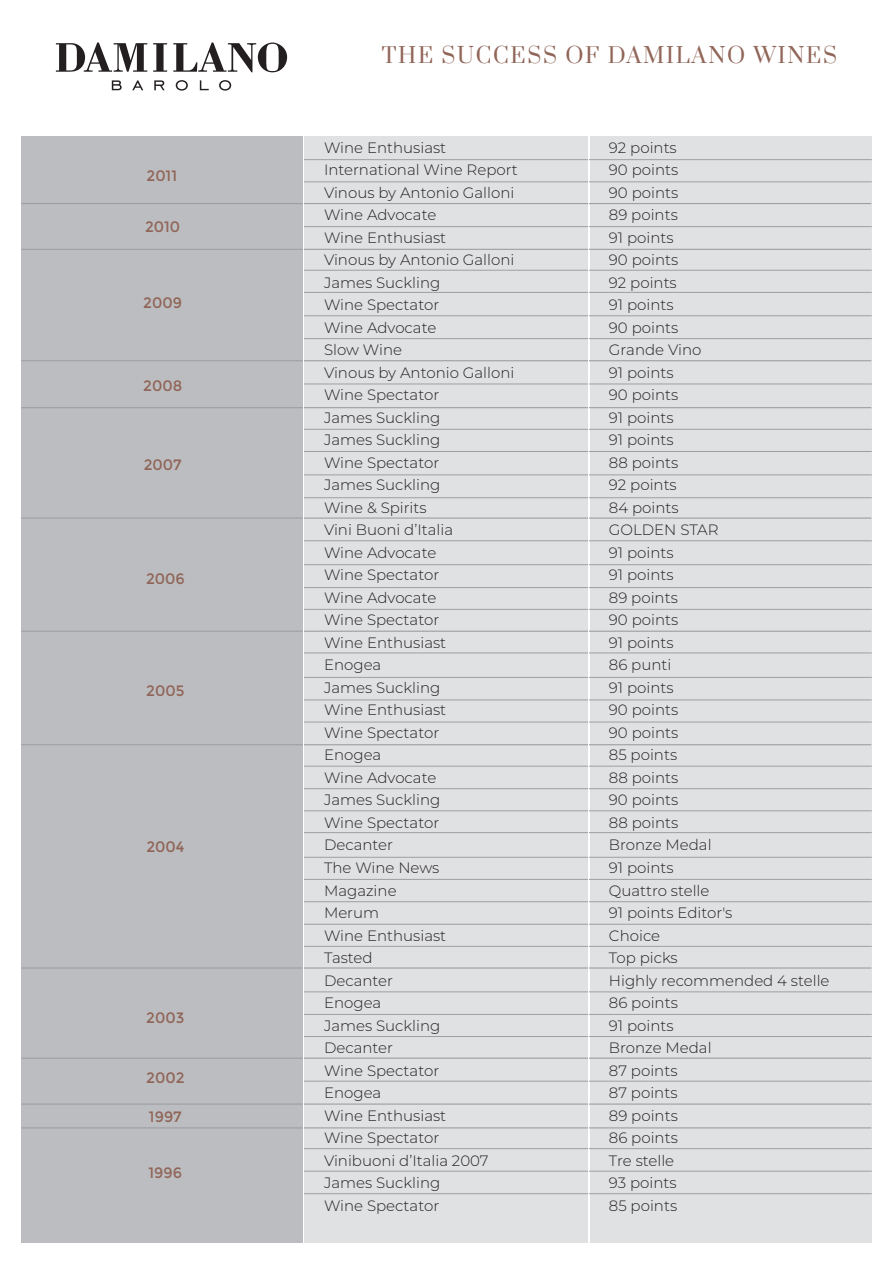
<style>
.page{position:relative;width:893px;height:1263px;background:#fff}
.page>*{position:absolute;margin:0;border:0;box-sizing:border-box;transform-origin:0 0}
.t1{font:21px "Prata";letter-spacing:.08em;color:#906558}
.t2{font:300 15px/22.5px "Montserrat";color:#231f20}
.t3{font:15px "Montserrat";color:#906558}
</style>
<div class="page">
<div style="left:590px;top:136px;width:282px;height:1106px;background:#e0e1e3"></div>
<hr style="left:590px;top:249px;width:281px;height:1px;background:#9d9fa2">
<hr style="left:590px;top:203px;width:281px;height:1px;background:#9d9fa2">
<hr style="left:590px;top:360px;width:281px;height:1px;background:#9d9fa2">
<hr style="left:590px;top:407px;width:281px;height:1px;background:#9d9fa2">
<hr style="left:590px;top:517px;width:281px;height:2px;background:#9d9fa2">
<hr style="left:590px;top:631px;width:281px;height:1px;background:#9d9fa2">
<hr style="left:590px;top:744px;width:281px;height:1px;background:#9d9fa2">
<hr style="left:590px;top:967px;width:281px;height:1px;background:#9d9fa2">
<hr style="left:590px;top:1057px;width:281px;height:2px;background:#9d9fa2">
<hr style="left:590px;top:1103px;width:281px;height:2px;background:#9d9fa2">
<hr style="left:590px;top:1127px;width:281px;height:1px;background:#9d9fa2">
<hr style="left:590px;top:1148px;width:282px;height:1px;background:#9d9fa2">
<hr style="left:590px;top:1193px;width:282px;height:1px;background:#9d9fa2">
<hr style="left:590px;top:1081px;width:282px;height:1px;background:#9d9fa2">
<hr style="left:590px;top:1036px;width:282px;height:1px;background:#9d9fa2">
<hr style="left:590px;top:946px;width:282px;height:1px;background:#9d9fa2">
<hr style="left:590px;top:879px;width:282px;height:1px;background:#9d9fa2">
<hr style="left:590px;top:810px;width:282px;height:1px;background:#9d9fa2">
<hr style="left:590px;top:722px;width:282px;height:1px;background:#9d9fa2">
<hr style="left:590px;top:1014px;width:282px;height:1px;background:#9d9fa2">
<hr style="left:590px;top:924px;width:282px;height:1px;background:#9d9fa2">
<hr style="left:590px;top:857px;width:282px;height:1px;background:#9d9fa2">
<hr style="left:590px;top:788px;width:282px;height:1px;background:#9d9fa2">
<hr style="left:590px;top:700px;width:282px;height:1px;background:#9d9fa2">
<hr style="left:590px;top:991px;width:282px;height:1px;background:#9d9fa2">
<hr style="left:590px;top:901px;width:282px;height:1px;background:#9d9fa2">
<hr style="left:590px;top:832px;width:282px;height:1px;background:#9d9fa2">
<hr style="left:590px;top:766px;width:282px;height:1px;background:#9d9fa2">
<hr style="left:590px;top:677px;width:282px;height:1px;background:#9d9fa2">
<hr style="left:590px;top:653px;width:282px;height:1px;background:#9d9fa2">
<hr style="left:590px;top:609px;width:282px;height:1px;background:#9d9fa2">
<hr style="left:590px;top:587px;width:282px;height:1px;background:#9d9fa2">
<hr style="left:590px;top:564px;width:282px;height:1px;background:#9d9fa2">
<hr style="left:590px;top:540px;width:282px;height:1px;background:#9d9fa2">
<hr style="left:590px;top:497px;width:282px;height:1px;background:#9d9fa2">
<hr style="left:590px;top:338px;width:282px;height:1px;background:#9d9fa2">
<hr style="left:590px;top:475px;width:282px;height:1px;background:#9d9fa2">
<hr style="left:590px;top:315px;width:282px;height:1px;background:#9d9fa2">
<hr style="left:590px;top:451px;width:282px;height:1px;background:#9d9fa2">
<hr style="left:590px;top:292px;width:282px;height:1px;background:#9d9fa2">
<hr style="left:590px;top:182px;width:282px;height:1px;background:#9d9fa2">
<hr style="left:590px;top:429px;width:282px;height:1px;background:#9d9fa2">
<hr style="left:590px;top:270px;width:282px;height:1px;background:#9d9fa2">
<hr style="left:590px;top:159px;width:282px;height:1px;background:#9d9fa2">
<hr style="left:590px;top:226px;width:282px;height:1px;background:#9d9fa2">
<hr style="left:590px;top:1171px;width:282px;height:1px;background:#9d9fa2">
<hr style="left:590px;top:384px;width:282px;height:1px;background:#9d9fa2">
<div style="left:21px;top:136px;width:281px;height:1106px;background:#bcbdc0"></div>
<hr style="left:21px;top:249px;width:281px;height:1px;background:#9d9fa2">
<hr style="left:21px;top:203px;width:281px;height:1px;background:#9d9fa2">
<hr style="left:21px;top:360px;width:281px;height:1px;background:#9d9fa2">
<hr style="left:21px;top:407px;width:281px;height:1px;background:#9d9fa2">
<hr style="left:21px;top:517px;width:281px;height:2px;background:#9d9fa2">
<hr style="left:21px;top:631px;width:281px;height:1px;background:#9d9fa2">
<hr style="left:21px;top:744px;width:281px;height:1px;background:#9d9fa2">
<hr style="left:21px;top:967px;width:281px;height:1px;background:#9d9fa2">
<hr style="left:21px;top:1057px;width:281px;height:2px;background:#9d9fa2">
<hr style="left:21px;top:1103px;width:281px;height:2px;background:#9d9fa2">
<hr style="left:21px;top:1127px;width:281px;height:1px;background:#9d9fa2">
<div style="left:304px;top:136px;width:284px;height:1106px;background:#e0e1e3"></div>
<hr style="left:304px;top:249px;width:284px;height:1px;background:#9d9fa2">
<hr style="left:304px;top:203px;width:284px;height:1px;background:#9d9fa2">
<hr style="left:304px;top:360px;width:284px;height:1px;background:#9d9fa2">
<hr style="left:304px;top:407px;width:284px;height:1px;background:#9d9fa2">
<hr style="left:304px;top:517px;width:284px;height:2px;background:#9d9fa2">
<hr style="left:304px;top:631px;width:284px;height:1px;background:#9d9fa2">
<hr style="left:304px;top:744px;width:284px;height:1px;background:#9d9fa2">
<hr style="left:304px;top:967px;width:284px;height:1px;background:#9d9fa2">
<hr style="left:304px;top:1057px;width:284px;height:2px;background:#9d9fa2">
<hr style="left:304px;top:1103px;width:284px;height:2px;background:#9d9fa2">
<hr style="left:304px;top:1127px;width:284px;height:1px;background:#9d9fa2">
<hr style="left:304px;top:1148px;width:284px;height:1px;background:#9d9fa2">
<hr style="left:304px;top:1193px;width:284px;height:1px;background:#9d9fa2">
<hr style="left:304px;top:1081px;width:284px;height:1px;background:#9d9fa2">
<hr style="left:304px;top:1036px;width:284px;height:1px;background:#9d9fa2">
<hr style="left:304px;top:946px;width:284px;height:1px;background:#9d9fa2">
<hr style="left:304px;top:879px;width:284px;height:1px;background:#9d9fa2">
<hr style="left:304px;top:810px;width:284px;height:1px;background:#9d9fa2">
<hr style="left:304px;top:722px;width:284px;height:1px;background:#9d9fa2">
<hr style="left:304px;top:1014px;width:284px;height:1px;background:#9d9fa2">
<hr style="left:304px;top:924px;width:284px;height:1px;background:#9d9fa2">
<hr style="left:304px;top:857px;width:284px;height:1px;background:#9d9fa2">
<hr style="left:304px;top:788px;width:284px;height:1px;background:#9d9fa2">
<hr style="left:304px;top:700px;width:284px;height:1px;background:#9d9fa2">
<hr style="left:304px;top:991px;width:284px;height:1px;background:#9d9fa2">
<hr style="left:304px;top:901px;width:284px;height:1px;background:#9d9fa2">
<hr style="left:304px;top:832px;width:284px;height:1px;background:#9d9fa2">
<hr style="left:304px;top:766px;width:284px;height:1px;background:#9d9fa2">
<hr style="left:304px;top:677px;width:284px;height:1px;background:#9d9fa2">
<hr style="left:304px;top:653px;width:284px;height:1px;background:#9d9fa2">
<hr style="left:304px;top:609px;width:284px;height:1px;background:#9d9fa2">
<hr style="left:304px;top:587px;width:284px;height:1px;background:#9d9fa2">
<hr style="left:304px;top:564px;width:284px;height:1px;background:#9d9fa2">
<hr style="left:304px;top:540px;width:284px;height:1px;background:#9d9fa2">
<hr style="left:304px;top:497px;width:284px;height:1px;background:#9d9fa2">
<hr style="left:304px;top:338px;width:284px;height:1px;background:#9d9fa2">
<hr style="left:304px;top:475px;width:284px;height:1px;background:#9d9fa2">
<hr style="left:304px;top:315px;width:284px;height:1px;background:#9d9fa2">
<hr style="left:304px;top:451px;width:284px;height:1px;background:#9d9fa2">
<hr style="left:304px;top:292px;width:284px;height:1px;background:#9d9fa2">
<hr style="left:304px;top:182px;width:284px;height:1px;background:#9d9fa2">
<hr style="left:304px;top:429px;width:284px;height:1px;background:#9d9fa2">
<hr style="left:304px;top:270px;width:284px;height:1px;background:#9d9fa2">
<hr style="left:304px;top:159px;width:284px;height:1px;background:#9d9fa2">
<hr style="left:304px;top:226px;width:284px;height:1px;background:#9d9fa2">
<hr style="left:304px;top:1171px;width:284px;height:1px;background:#9d9fa2">
<hr style="left:304px;top:384px;width:284px;height:1px;background:#9d9fa2">
<svg style="left:112px;top:80px;width:10px;height:10px"></svg>
<svg style="left:132px;top:80px;width:11px;height:10px"></svg>
<svg style="left:154px;top:80px;width:11px;height:10px"></svg>
<svg style="left:176px;top:80px;width:12px;height:11px"></svg>
<svg style="left:200px;top:80px;width:9px;height:10px"></svg>
<svg style="left:219px;top:80px;width:12px;height:11px"></svg>
<svg style="left:56px;top:43px;width:231px;height:29px"></svg>
<p class="t3" style="left:146px;top:167px;width:32px">2011</p>
<p class="t3" style="left:145px;top:218px;width:37px">2010</p>
<p class="t3" style="left:143px;top:294px;width:40px">2009</p>
<p class="t3" style="left:143px;top:376px;width:41px">2008</p>
<p class="t3" style="left:144px;top:456px;width:39px">2007</p>
<p class="t3" style="left:146px;top:570px;width:40px">2006</p>
<p class="t3" style="left:146px;top:682px;width:40px">2005</p>
<p class="t3" style="left:146px;top:838px;width:40px">2004</p>
<p class="t3" style="left:146px;top:1009px;width:40px">2003</p>
<p class="t3" style="left:146px;top:1069px;width:40px">2002</p>
<p class="t3" style="left:149px;top:1108px;width:34px">1997</p>
<p class="t3" style="left:149px;top:1164px;width:35px">1996</p>
<h1 class="t1" style="left:382px;top:38px;width:457px">THE SUCCESS OF DAMILANO WINES</h1>
<p class="t2" style="left:324px;top:136px;width:195px">Wine Enthusiast<br>International Wine Report<br>Vinous by Antonio Galloni<br>Wine Advocate<br>Wine Enthusiast<br>Vinous by Antonio Galloni<br>James Suckling<br>Wine Spectator<br>Wine Advocate<br>Slow Wine<br>Vinous by Antonio Galloni<br>Wine Spectator<br>James Suckling<br>James Suckling<br>Wine Spectator<br>James Suckling<br>Wine &amp; Spirits<br>Vini Buoni d’Italia<br>Wine Advocate<br>Wine Spectator<br>Wine Advocate<br>Wine Spectator<br>Wine Enthusiast<br>Enogea<br>James Suckling<br>Wine Enthusiast<br>Wine Spectator<br>Enogea<br>Wine Advocate<br>James Suckling<br>Wine Spectator<br>Decanter<br>The Wine News<br>Magazine<br>Merum<br>Wine Enthusiast<br>Tasted<br>Decanter<br>Enogea<br>James Suckling<br>Decanter<br>Wine Spectator<br>Enogea<br>Wine Enthusiast<br>Wine Spectator<br>Vinibuoni d’Italia 2007<br>James Suckling<br>Wine Spectator</p>
<p class="t2" style="left:609px;top:136px;width:222px">92 points<br>90 points<br>90 points<br>89 points<br>91 points<br>90 points<br>92 points<br>91 points<br>90 points<br>Grande Vino<br>91 points<br>90 points<br>91 points<br>91 points<br>88 points<br>92 points<br>84 points<br>GOLDEN STAR<br>91 points<br>91 points<br>89 points<br>90 points<br>91 points<br>86 punti<br>91 points<br>90 points<br>90 points<br>85 points<br>88 points<br>90 points<br>88 points<br>Bronze Medal<br>91 points<br>Quattro stelle<br>91 points Editor's<br>Choice<br>Top picks<br>Highly recommended 4 stelle<br>86 points<br>91 points<br>Bronze Medal<br>87 points<br>87 points<br>89 points<br>86 points<br>Tre stelle<br>93 points<br>85 points</p>
</div>
